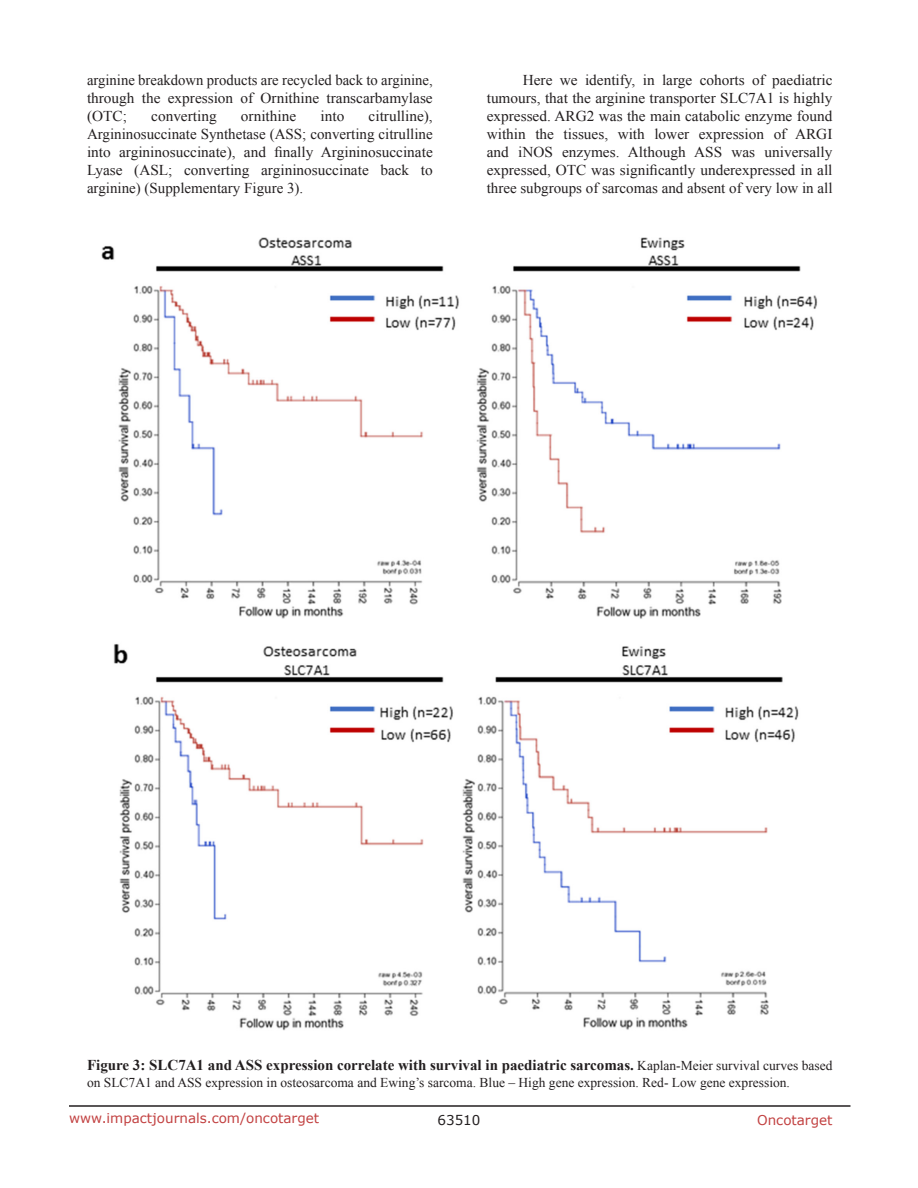
<style>
.page{position:relative;width:918px;height:1188px;background:#fff}
.page>*{position:absolute;margin:0;border:0;box-sizing:border-box;transform-origin:0 0}
.BodyText{font:15px/18px "Times New Roman";color:#231f20;text-align:justify}
.figuretext{font:700 15px "Times New Roman";color:#231f20}
.figuretext-2{font:13.5px "Times New Roman";color:#231f20}
.t1{font:13.5px "Verdana";color:#c24141}
.t2{font:13.5px "Verdana";color:#231f20}
.s1{font-weight:400;font-size:13.5px}
</style>
<div class="page">
<hr style="left:69px;top:1105px;width:781px;height:2px;background:#231f20">
<img style="left:101px;top:237px;width:717px;height:794px">
<p class="BodyText" style="left:87px;top:71px;width:347px">arginine breakdown products are recycled back to arginine, through the expression of Ornithine transcarbamylase (OTC;</p>
<p class="BodyText" style="left:87px;top:107px;width:347px;text-indent:282px">citrulline), Argininosuccinate Synthetase (ASS; converting citrulline into argininosuccinate), and finally Argininosuccinate Lyase (ASL; converting argininosuccinate back to arginine) (Supplementary Figure 3).</p>
<p class="BodyText" style="left:151px;top:107px;width:67px">converting</p>
<p class="BodyText" style="left:241px;top:107px;width:57px">ornithine</p>
<p class="BodyText" style="left:321px;top:107px;width:25px">into</p>
<p class="BodyText" style="left:487px;top:71px;width:347px;text-indent:36px">Here we identify, in large cohorts of paediatric tumours, that the arginine transporter SLC7A1 is highly expressed. ARG2 was the main catabolic enzyme found within the tissues, with lower expression of ARGI and iNOS enzymes. Although ASS was universally expressed, OTC was significantly underexpressed in all three subgroups of sarcomas and absent of very low in all</p>
<p class="figuretext" style="left:87px;top:1055px;width:747px">Figure 3: SLC7A1 and ASS expression correlate with survival in paediatric sarcomas. <span class="s1">Kaplan-Meier survival curves based</span></p>
<p class="figuretext-2" style="left:87px;top:1073px;width:705px">on SLC7A1 and ASS expression in osteosarcoma and Ewing’s sarcoma. Blue – High gene expression. Red- Low gene expression.</p>
<p class="t1" style="left:69px;top:1109px;width:252px">www.impactjournals.com/oncotarget</p>
<p class="t2" style="left:438px;top:1111px;width:44px">63510</p>
<p class="t1" style="left:757px;top:1111px;width:77px">Oncotarget</p>
</div>
